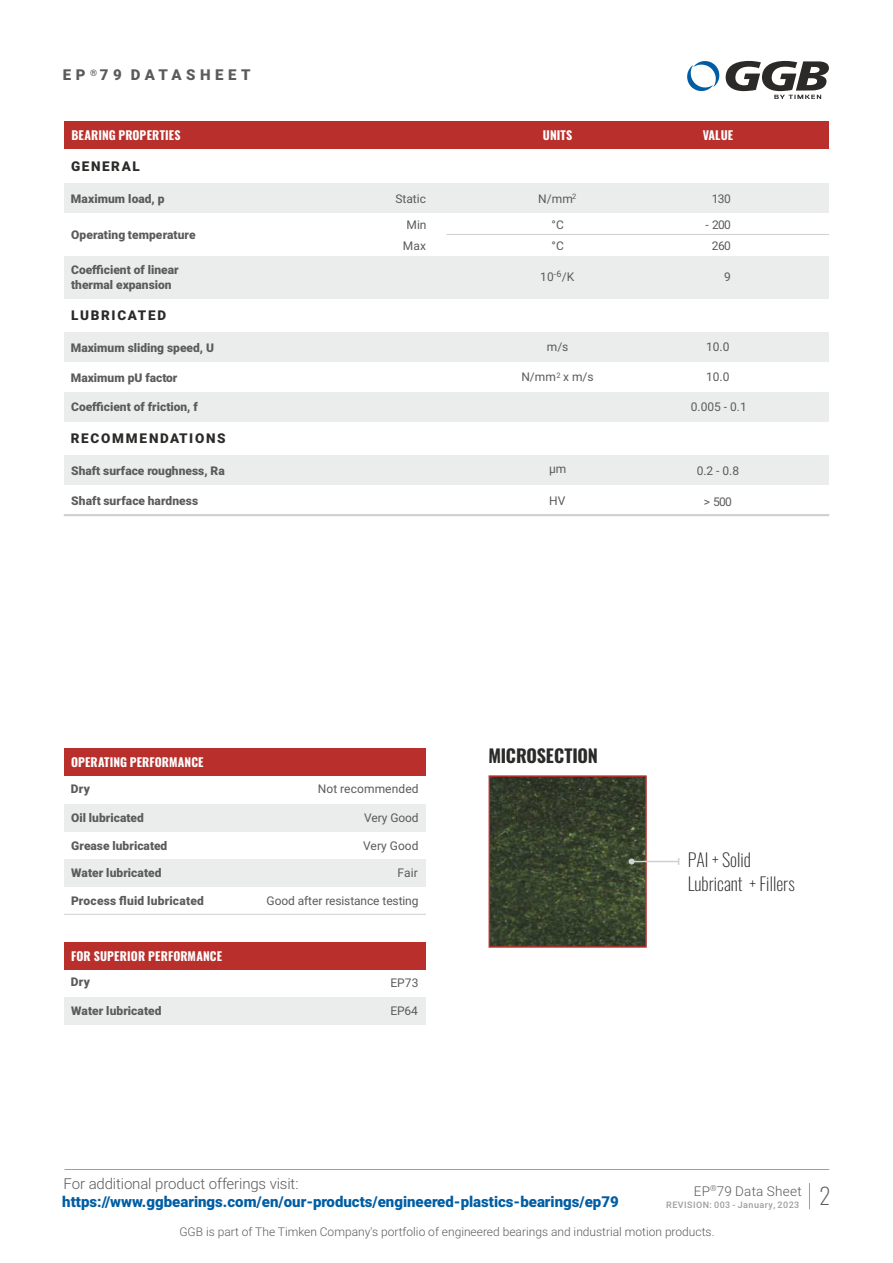
<style>
.page{position:relative;width:893px;height:1263px;background:#fff}
.page>*{position:absolute;margin:0;border:0;box-sizing:border-box;transform-origin:0 0}
.t1{font:200 22.5px "Oswald";color:#5b5b5b}
.t2{font:200 18px/24.5px "Oswald";color:#2b2a29}
.t3{font:700 18px "Oswald";letter-spacing:-.015em;color:#2b2a29}
.t4{font:900 15px "Roboto";color:#005da4}
.t5{font:300 15px "Roboto";letter-spacing:-.01em;color:#5b5b5b}
.t6{font:900 15px "Roboto";letter-spacing:.3em;color:#5b5b5b}
.t7{font:900 13.5px "Roboto";letter-spacing:.125em;color:#2b2a29}
.t8{font:300 13.5px "Roboto";letter-spacing:.02em;color:#5b5b5b}
.t9{font:900 12px/15px "Roboto";color:#5b5b5b}
.t10{font:12px/21.3px "Roboto";color:#5b5b5b;text-align:center}
.t11{font:300 12px "Roboto";color:#5b5b5b}
.t12{font:700 12px "Oswald";letter-spacing:.015em;color:#fefefe}
.t13{font:500 9px "Roboto";letter-spacing:.05em;color:#9d9e9e}
.t14{font:9px "Roboto";color:#5b5b5b}
.t15{font:900 9px "Roboto";color:#5b5b5b}
.t16{font:300 8.25px "Roboto";color:#5b5b5b}
.t17{font:7.5px "Roboto";color:#5b5b5b}
</style>
<div class="page">
<hr style="left:65px;top:1169px;width:764px;height:1px;background:#9d9e9e">
<div style="left:64px;top:121px;width:764px;height:28px;background:#b92f2c"></div>
<svg style="left:809px;top:1183px;width:1px;height:26px"></svg>
<img style="left:492px;top:778px;width:152px;height:167px">
<div style="left:64px;top:859px;width:362px;height:28px;background:#ebecec"></div>
<div style="left:64px;top:804px;width:362px;height:27px;background:#ebecec"></div>
<div style="left:64px;top:456px;width:764px;height:29px;background:#ebecec"></div>
<div style="left:64px;top:392px;width:764px;height:30px;background:#ebecec"></div>
<div style="left:64px;top:332px;width:764px;height:30px;background:#ebecec"></div>
<div style="left:64px;top:183px;width:764px;height:30px;background:#ebecec"></div>
<div style="left:64px;top:256px;width:764px;height:42px;background:#ebecec"></div>
<div style="left:64px;top:748px;width:362px;height:28px;background:#b92f2c"></div>
<hr style="left:446px;top:234px;width:383px;height:1px;background:#cfd0d0">
<hr style="left:64px;top:914px;width:362px;height:1px;background:#cfd0d0">
<hr style="left:64px;top:514px;width:765px;height:2px;background:#cfd0d0">
<div style="left:489px;top:775px;width:158px;height:173px;border:2px solid #b92f2c"></div>
<hr style="left:632px;top:861px;width:47px;height:1px;background:#cfd0d0">
<svg style="left:629px;top:858px;width:6px;height:6px"></svg>
<div style="left:64px;top:997px;width:362px;height:28px;background:#ebecec"></div>
<div style="left:64px;top:942px;width:362px;height:27px;background:#b92f2c"></div>
<svg style="left:687px;top:60px;width:142px;height:39px"></svg>
<p class="t15" style="left:90px;top:69px;width:9px">®</p>
<p class="t6" style="left:63px;top:69px;width:189px">EP 79 DATASHEET</p>
<p class="t12" style="left:71px;top:127px;width:111px">BEARING PROPERTIES</p>
<p class="t12" style="left:543px;top:127px;width:31px">UNITS</p>
<p class="t12" style="left:703px;top:127px;width:32px">VALUE</p>
<p class="t7" style="left:71px;top:161px;width:70px">GENERAL</p>
<p class="t9" style="left:71px;top:192px;width:95px">Maximum load, p</p>
<p class="t10" style="left:395px;top:189px;width:32px">Static</p>
<p class="t10" style="left:538px;top:189px;width:36px">N/mm</p>
<p class="t17" style="left:572px;top:193px;width:6px">2</p>
<p class="t9" style="left:71px;top:228px;width:126px">Operating temperature</p>
<p class="t9" style="left:71px;top:264px;width:109px">Coefficient of linear thermal expansion</p>
<p class="t10" style="left:407px;top:215px;width:22px">Min</p>
<p class="t10" style="left:551px;top:215px;width:14px">°C</p>
<p class="t10" style="left:403px;top:236px;width:25px">Max</p>
<p class="t10" style="left:551px;top:236px;width:14px">°C</p>
<p class="t14" style="left:554px;top:270px;width:9px">-6</p>
<p class="t10" style="left:540px;top:267px;width:36px">10 /K</p>
<p class="t10" style="left:712px;top:189px;width:21px">130</p>
<p class="t10" style="left:705px;top:215px;width:27px">- 200<br>260</p>
<p class="t10" style="left:724px;top:268px;width:8px">9</p>
<p class="t7" style="left:71px;top:310px;width:96px">LUBRICATED</p>
<p class="t9" style="left:71px;top:341px;width:145px">Maximum sliding speed, U</p>
<p class="t10" style="left:547px;top:337px;width:23px">m/s</p>
<p class="t10" style="left:706px;top:338px;width:25px">10.0</p>
<p class="t9" style="left:71px;top:371px;width:108px">Maximum pU factor</p>
<p class="t10" style="left:521px;top:368px;width:74px">N/mm<sup>2</sup> x m/s</p>
<p class="t10" style="left:706px;top:368px;width:25px">10.0</p>
<p class="t9" style="left:71px;top:401px;width:128px">Coefficient of friction, f</p>
<p class="t10" style="left:691px;top:397px;width:58px">0.005 - 0.1</p>
<p class="t7" style="left:71px;top:433px;width:156px">RECOMMENDATIONS</p>
<p class="t9" style="left:71px;top:465px;width:155px">Shaft surface roughness, Ra</p>
<p class="t10" style="left:549px;top:459px;width:19px">μm</p>
<p class="t10" style="left:697px;top:461px;width:44px">0.2 - 0.8</p>
<p class="t9" style="left:71px;top:495px;width:129px">Shaft surface hardness</p>
<p class="t10" style="left:549px;top:492px;width:18px">HV</p>
<p class="t10" style="left:704px;top:492px;width:30px">&gt; 500</p>
<p class="t12" style="left:71px;top:754px;width:134px">OPERATING PERFORMANCE</p>
<h2 class="t3" style="left:489px;top:744px;width:111px">MICROSECTION</h2>
<p class="t9" style="left:71px;top:782px;width:21px">Dry</p>
<p class="t9" style="left:71px;top:811px;width:74px">Oil lubricated</p>
<p class="t9" style="left:71px;top:839px;width:98px">Grease lubricated</p>
<p class="t9" style="left:71px;top:867px;width:92px">Water lubricated</p>
<p class="t9" style="left:71px;top:894px;width:134px">Process fluid lubricated</p>
<p class="t10" style="left:318px;top:779px;width:102px">Not recommended</p>
<p class="t10" style="left:364px;top:808px;width:56px">Very Good</p>
<p class="t10" style="left:363px;top:836px;width:57px">Very Good</p>
<p class="t10" style="left:398px;top:864px;width:22px">Fair</p>
<p class="t10" style="left:267px;top:891px;width:153px">Good after resistance testing</p>
<p class="t12" style="left:71px;top:947px;width:153px">FOR SUPERIOR PERFORMANCE</p>
<p class="t9" style="left:71px;top:976px;width:21px">Dry</p>
<p class="t9" style="left:71px;top:1005px;width:92px">Water lubricated</p>
<p class="t10" style="left:390px;top:973px;width:30px">EP73</p>
<p class="t10" style="left:390px;top:1002px;width:29px">EP64</p>
<h2 class="t2" style="left:688px;top:847px;width:109px">PAI + Solid<br>Lubricant + Fillers</h2>
<p class="t5" style="left:64px;top:1178px;width:237px">For additional product offerings visit:</p>
<p class="t16" style="left:710px;top:1185px;width:8px">®</p>
<p class="t8" style="left:694px;top:1185px;width:109px">EP 79 Data Sheet</p>
<p class="t4" style="left:62px;top:1196px;width:558px">https://www.ggbearings.com/en/our-products/engineered-plastics-bearings/ep79</p>
<p class="t13" style="left:666px;top:1201px;width:135px">REVISION: 003 - January, 2023</p>
<p class="t11" style="left:179px;top:1226px;width:537px">GGB is part of The Timken Company's portfolio of engineered bearings and industrial motion products.</p>
<h1 class="t1" style="left:820px;top:1180px;width:13px">2</h1>
</div>
